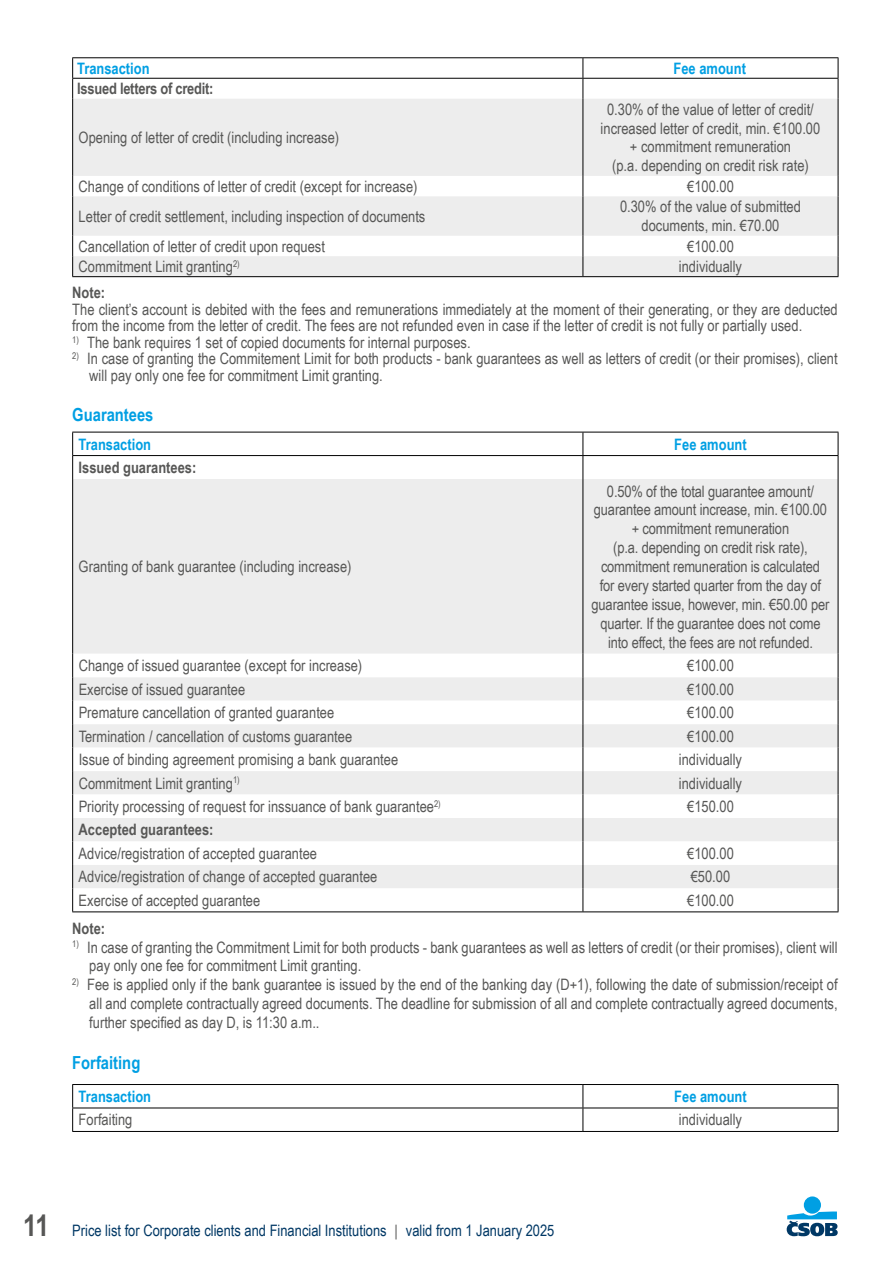
<style>
.page{position:relative;width:893px;height:1263px;background:#fff}
.page>*{position:absolute;margin:0;border:0;box-sizing:border-box;transform-origin:0 0}
.t1{font:700 18px "Arial Narrow";color:#009fe3}
.t2{font:15.75px/18.9px "Arial Narrow";color:#575756;text-align:center}
.t3{font:15.75px "Arial Narrow";color:#003865}
.t4{font:700 15.75px "Arial Narrow";color:#575756}
.t5{font:700 15.75px "Arial Narrow";color:#009fe3}
.s1{font-weight:700;font-size:30px;color:#575756}
.s2{color:#575756}
</style>
<div class="page">
<div style="left:804px;top:1196px;width:17px;height:17px;background:#009fe3;border-radius:50%"></div>
<svg style="left:787px;top:1211px;width:51px;height:25px"></svg>
<svg style="left:73px;top:99px;width:765px;height:177px;fill:#ededed"></svg>
<hr style="left:72px;top:99px;width:1px;height:77px;background:#000">
<hr style="left:583px;top:99px;width:1px;height:77px;background:#000">
<hr style="left:838px;top:99px;width:1px;height:77px;background:#000">
<svg style="left:72px;top:176px;width:1px;height:20px"></svg>
<svg style="left:583px;top:176px;width:1px;height:20px"></svg>
<svg style="left:838px;top:176px;width:1px;height:20px"></svg>
<hr style="left:72px;top:196px;width:1px;height:40px;background:#000">
<hr style="left:583px;top:196px;width:1px;height:40px;background:#000">
<hr style="left:838px;top:196px;width:1px;height:40px;background:#000">
<svg style="left:72px;top:236px;width:1px;height:40px"></svg>
<svg style="left:583px;top:236px;width:1px;height:40px"></svg>
<svg style="left:838px;top:236px;width:1px;height:40px"></svg>
<hr style="left:72px;top:57px;width:511px;height:1px;background:#000">
<hr style="left:583px;top:57px;width:255px;height:1px;background:#000">
<hr style="left:72px;top:78px;width:511px;height:1px;background:#000">
<hr style="left:583px;top:78px;width:255px;height:1px;background:#000">
<svg style="left:72px;top:58px;width:1px;height:41px"></svg>
<svg style="left:583px;top:58px;width:1px;height:41px"></svg>
<svg style="left:838px;top:58px;width:1px;height:41px"></svg>
<hr style="left:72px;top:276px;width:511px;height:1px;background:#000">
<hr style="left:583px;top:276px;width:255px;height:1px;background:#000">
<div style="left:73px;top:479px;width:765px;height:175px;background:#ededed"></div>
<svg style="left:73px;top:654px;width:765px;height:257px"></svg>
<hr style="left:72px;top:432px;width:511px;height:1px;background:#000">
<hr style="left:583px;top:432px;width:255px;height:1px;background:#000">
<hr style="left:72px;top:479px;width:1px;height:175px;background:#000">
<hr style="left:583px;top:479px;width:1px;height:175px;background:#000">
<hr style="left:838px;top:479px;width:1px;height:175px;background:#000">
<svg style="left:72px;top:654px;width:1px;height:257px"></svg>
<svg style="left:583px;top:654px;width:1px;height:257px"></svg>
<svg style="left:838px;top:654px;width:1px;height:257px"></svg>
<hr style="left:72px;top:455px;width:511px;height:1px;background:#000">
<svg style="left:72px;top:432px;width:1px;height:47px"></svg>
<hr style="left:583px;top:455px;width:255px;height:1px;background:#000">
<svg style="left:583px;top:432px;width:1px;height:47px"></svg>
<svg style="left:838px;top:432px;width:1px;height:47px"></svg>
<hr style="left:72px;top:911px;width:511px;height:1px;background:#000">
<hr style="left:583px;top:911px;width:255px;height:1px;background:#000">
<hr style="left:72px;top:1084px;width:511px;height:1px;background:#000">
<hr style="left:583px;top:1084px;width:255px;height:1px;background:#000">
<hr style="left:72px;top:1107px;width:511px;height:1px;background:#000">
<svg style="left:72px;top:1085px;width:1px;height:46px"></svg>
<hr style="left:583px;top:1107px;width:255px;height:1px;background:#000">
<svg style="left:583px;top:1085px;width:1px;height:46px"></svg>
<svg style="left:838px;top:1085px;width:1px;height:46px"></svg>
<hr style="left:72px;top:1131px;width:511px;height:1px;background:#000">
<hr style="left:583px;top:1131px;width:255px;height:1px;background:#000">
<p class="t5" style="left:77px;top:56px;width:74px">Transaction</p>
<p class="t5" style="left:673px;top:56px;width:74px">Fee amount</p>
<p class="t4" style="left:77px;top:77px;width:138px">Issued letters of credit:</p>
<p class="t2" style="left:79px;top:127px;width:262px">Opening of letter of credit (including increase)</p>
<p class="t2" style="left:601px;top:99px;width:221px">0.30% of the value of letter of credit/ increased letter of credit, min. €100.00 + commitment remuneration<br>(p.a. depending on credit risk rate)</p>
<p class="t2" style="left:79px;top:176px;width:340px">Change of conditions of letter of credit (except for increase)</p>
<p class="t2" style="left:687px;top:176px;width:48px">€100.00</p>
<p class="t2" style="left:79px;top:206px;width:348px">Letter of credit settlement, including inspection of documents</p>
<p class="t2" style="left:620px;top:197px;width:182px">0.30% of the value of submitted documents, min. €70.00</p>
<p class="t2" style="left:79px;top:236px;width:248px">Cancellation of letter of credit upon request</p>
<p class="t2" style="left:687px;top:236px;width:48px">€100.00</p>
<p class="t2" style="left:79px;top:257px;width:163px">Commitment Limit granting<sup>2)</sup></p>
<p class="t2" style="left:679px;top:257px;width:65px">individually</p>
<p class="t4" style="left:72px;top:281px;width:34px">Note:</p>
<p class="t2" style="left:72px;top:301px;width:767px;line-height:16.5px;text-align:left">The client’s account is debited with the fees and remunerations immediately at the moment of their generating, or they are deducted from the income from the letter of credit. The fees are not refunded even in case if the letter of credit is not fully or partially used.</p>
<p class="t2" style="left:72px;top:332px;width:400px"><sup>1)</sup> The bank requires 1 set of copied documents for internal purposes.</p>
<p class="t2" style="left:89px;top:350px;width:750px;line-height:16.5px;text-align:left;text-indent:-17px"><sup>2)</sup> In case of granting the Commitement Limit for both products - bank guarantees as well as letters of credit (or their promises), client will pay only one fee for commitment Limit granting.</p>
<p class="t1" style="left:72px;top:401px;width:83px">Guarantees</p>
<p class="t5" style="left:79px;top:432px;width:74px">Transaction</p>
<p class="t5" style="left:674px;top:432px;width:74px">Fee amount</p>
<p class="t4" style="left:79px;top:456px;width:119px">Issued guarantees:</p>
<p class="t2" style="left:79px;top:556px;width:274px">Granting of bank guarantee (including increase)</p>
<p class="t2" style="left:592px;top:481px;width:239px">0.50% of the total guarantee amount/ guarantee amount increase, min. €100.00 + commitment remuneration<br>(p.a. depending on credit risk rate), commitment remuneration is calculated<br>for every started quarter from the day of guarantee issue, however, min. €50.00 per quarter. If the guarantee does not come into effect, the fees are not refunded.</p>
<p class="t2" style="left:79px;top:656px;width:285px">Change of issued guarantee (except for increase)</p>
<p class="t2" style="left:687px;top:656px;width:48px">€100.00</p>
<p class="t2" style="left:79px;top:679px;width:168px">Exercise of issued guarantee</p>
<p class="t2" style="left:687px;top:679px;width:48px">€100.00</p>
<p class="t2" style="left:79px;top:702px;width:257px">Premature cancellation of granted guarantee</p>
<p class="t2" style="left:687px;top:702px;width:48px">€100.00</p>
<p class="t2" style="left:79px;top:726px;width:275px">Termination / cancellation of customs guarantee</p>
<p class="t2" style="left:687px;top:726px;width:48px">€100.00</p>
<p class="t2" style="left:79px;top:749px;width:321px">Issue of binding agreement promising a bank guarantee</p>
<p class="t2" style="left:679px;top:749px;width:65px">individually</p>
<p class="t2" style="left:79px;top:773px;width:163px">Commitment Limit granting<sup>1)</sup></p>
<p class="t2" style="left:679px;top:773px;width:65px">individually</p>
<p class="t2" style="left:79px;top:796px;width:364px">Priority processing of request for inssuance of bank guarantee<sup>2)</sup></p>
<p class="t2" style="left:687px;top:796px;width:48px">€150.00</p>
<p class="t4" style="left:79px;top:818px;width:136px">Accepted guarantees:</p>
<p class="t2" style="left:79px;top:843px;width:240px">Advice/registration of accepted guarantee</p>
<p class="t2" style="left:687px;top:843px;width:48px">€100.00</p>
<p class="t2" style="left:79px;top:867px;width:300px">Advice/registration of change of accepted guarantee</p>
<p class="t2" style="left:691px;top:867px;width:41px">€50.00</p>
<p class="t2" style="left:79px;top:890px;width:183px">Exercise of accepted guarantee</p>
<p class="t2" style="left:687px;top:890px;width:48px">€100.00</p>
<p class="t4" style="left:72px;top:916px;width:34px">Note:</p>
<p class="t2" style="left:89px;top:937px;width:750px;text-align:left;text-indent:-17px"><sup>1)</sup> In case of granting the Commitment Limit for both products - bank guarantees as well as letters of credit (or their promises), client will pay only one fee for commitment Limit granting.</p>
<p class="t2" style="left:89px;top:975px;width:750px;text-align:justify;text-indent:-17px"><sup>2)</sup> Fee is applied only if the bank guarantee is issued by the end of the banking day (D+1), following the date of submission/receipt of all and complete contractually agreed documents. The deadline for submission of all and complete contractually agreed documents, further specified as day D, is 11:30 a.m..</p>
<p class="t1" style="left:72px;top:1049px;width:70px">Forfaiting</p>
<p class="t5" style="left:79px;top:1084px;width:74px">Transaction</p>
<p class="t5" style="left:674px;top:1084px;width:74px">Fee amount</p>
<p class="t2" style="left:79px;top:1110px;width:55px">Forfaiting</p>
<p class="t2" style="left:679px;top:1110px;width:65px">individually</p>
<p class="t3" style="left:23px;top:1219px;width:533px"><span class="s1">11</span> Price list for Corporate clients and Financial Institutions <span class="s2">|</span> valid from 1 January 2025</p>
</div>
